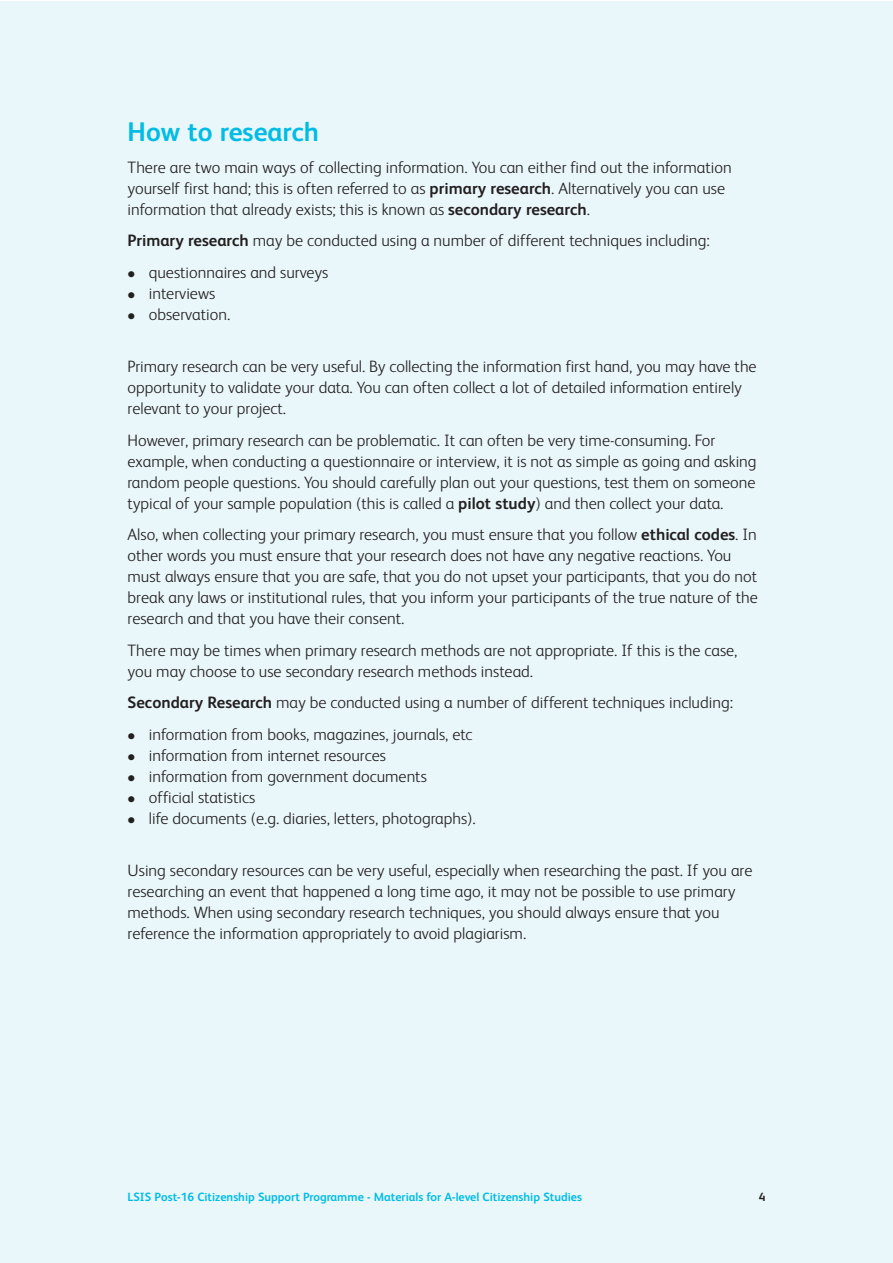
<style>
.page{position:relative;width:893px;height:1263px;background:#fff}
.page>*{position:absolute;margin:0;border:0;box-sizing:border-box;transform-origin:0 0}
.t1{font:700 27px "FS Albert";color:#02bce5}
.t2{font:300 16.5px/21px "FS Albert";color:#231f20}
.t3{font:700 12px "FS Albert";color:#02bce5}
.t4{font:700 12px "FS Albert";color:#231f20}
.s1{font-weight:700}
</style>
<div class="page">
<div style="left:0;top:1px;width:892px;height:1262px;background:#e9f7fb"></div>
<h1 class="t1" style="left:128px;top:122px;width:193px">How to research</h1>
<p class="t2" style="left:128px;top:158px;width:606px">There are two main ways of collecting information. You can either find out the information yourself first hand; this is often referred to as <span class="s1">primary research</span>. Alternatively you can use information that already exists; this is known as <span class="s1">secondary research</span>.</p>
<p class="t2" style="left:128px;top:232px;width:584px"><span class="s1">Primary research</span> may be conducted using a number of different techniques including:</p>
<p class="t2" style="left:128px;top:263px;width:202px">● questionnaires and surveys</p>
<p class="t2" style="left:128px;top:284px;width:89px">● interviews</p>
<p class="t2" style="left:128px;top:305px;width:104px">● observation.</p>
<p class="t2" style="left:128px;top:358px;width:631px">Primary research can be very useful. By collecting the information first hand, you may have the opportunity to validate your data. You can often collect a lot of detailed information entirely relevant to your project.</p>
<p class="t2" style="left:128px;top:431px;width:630px">However, primary research can be problematic. It can often be very time-consuming. For example, when conducting a questionnaire or interview, it is not as simple as going and asking random people questions. You should carefully plan out your questions, test them on someone typical of your sample population (this is called a <span class="s1">pilot study</span>) and then collect your data.</p>
<p class="t2" style="left:128px;top:526px;width:632px">Also, when collecting your primary research, you must ensure that you follow <span class="s1">ethical codes</span>. In other words you must ensure that your research does not have any negative reactions. You must always ensure that you are safe, that you do not upset your participants, that you do not break any laws or institutional rules, that you inform your participants of the true nature of the research and that you have their consent.</p>
<p class="t2" style="left:128px;top:641px;width:611px">There may be times when primary research methods are not appropriate. If this is the case, you may choose to use secondary research methods instead.</p>
<p class="t2" style="left:128px;top:694px;width:607px"><span class="s1">Secondary Research</span> may be conducted using a number of different techniques including:</p>
<p class="t2" style="left:128px;top:725px;width:347px">● information from books, magazines, journals, etc</p>
<p class="t2" style="left:128px;top:746px;width:260px">● information from internet resources</p>
<p class="t2" style="left:128px;top:767px;width:301px">● information from government documents</p>
<p class="t2" style="left:128px;top:788px;width:129px">● official statistics</p>
<p class="t2" style="left:128px;top:809px;width:350px">● life documents (e.g. diaries, letters, photographs).</p>
<p class="t2" style="left:128px;top:862px;width:626px">Using secondary resources can be very useful, especially when researching the past. If you are researching an event that happened a long time ago, it may not be possible to use primary methods. When using secondary research techniques, you should always ensure that you reference the information appropriately to avoid plagiarism.</p>
<p class="t3" style="left:128px;top:1193px;width:456px">LSIS Post-16 Citizenship Support Programme - Materials for A-level Citizenship Studies</p>
<p class="t4" style="left:759px;top:1193px;width:8px">4</p>
</div>
